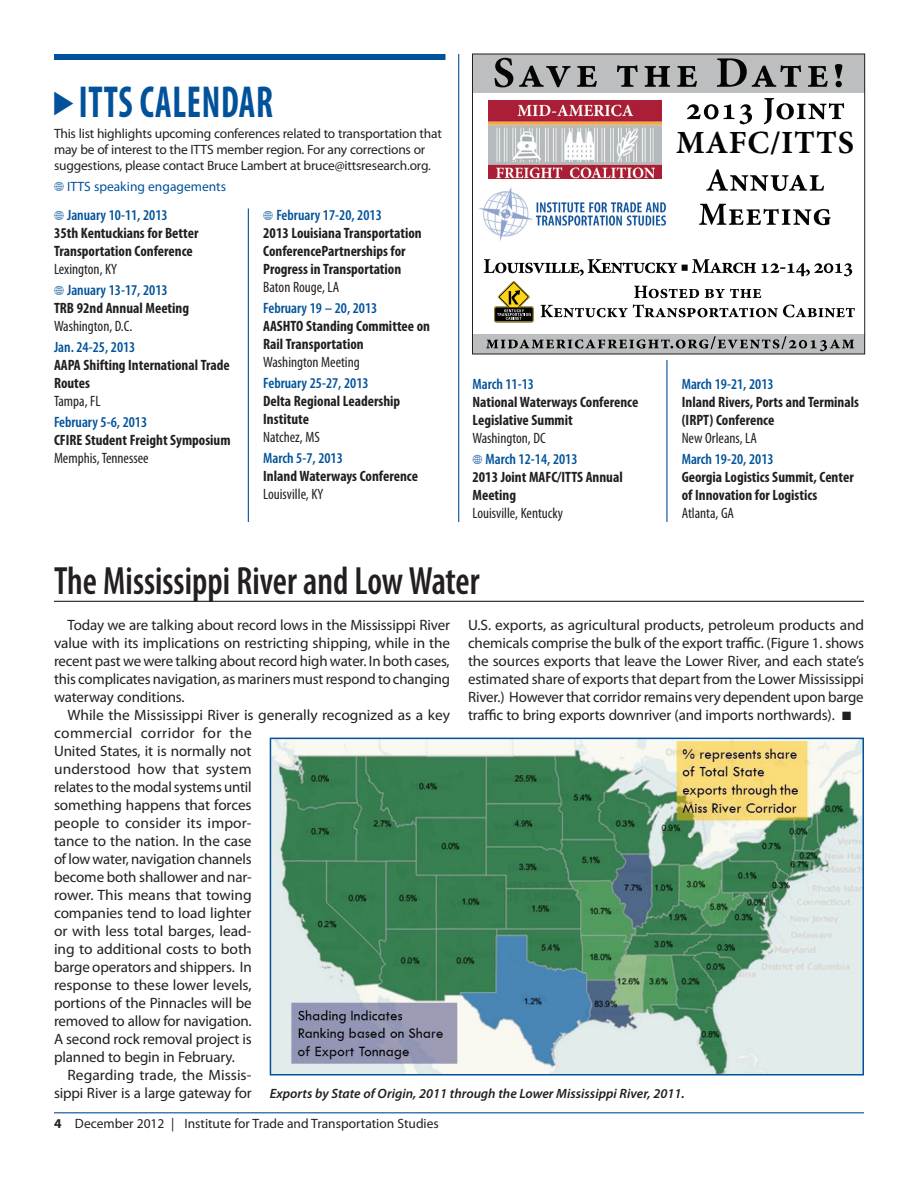
<style>
.page{position:relative;width:918px;height:1188px;background:#fff}
.page>*{position:absolute;margin:0;border:0;box-sizing:border-box;transform-origin:0 0}
.section_hed{font:700 condensed 45px "Myriad Pro";letter-spacing:.02em;color:#01529a;scale:.8 1}
.Head_2{font:600 condensed 39.6px "Myriad Pro";color:#231f20;scale:.91 1}
.t1{font:700 32.4px "Minion Pro";letter-spacing:.02em;color:#040503}
.t2{font:700 21px "Minion Pro";color:#040503}
.Body{font:15px/18px "Myriad Pro";letter-spacing:-.01em;color:#231f20;text-align:justify}
.Calendar_conference{font:700 condensed 15px/18px "Myriad Pro";color:#231f20}
.Calendar_date{font:600 condensed 15px "Myriad Pro";color:#01529a}
.Calendar_location{font:condensed 15px "Myriad Pro";color:#231f20}
.Folio_Left{font:13.5px/16.2px "Myriad Pro";letter-spacing:-.015em;color:#231f20}
.t3{font:italic 600 13.5px "Myriad Pro";color:#231f20}
.Folio_Left-2{font:13.5px "Myriad Pro";color:#01529a}
.s1{font-family:"Carta"}
.s2{font-family:"Carta";font-weight:400;font-stretch:normal;font-size:13.5px}
.s3{font-weight:700}
</style>
<div class="page">
<hr style="left:54px;top:1112px;width:810px;height:1px;background:#01529a">
<div style="left:54px;top:54px;width:391px;height:6px;background:#01529a"></div>
<hr style="left:248px;top:208px;width:1px;height:314px;background:#01529a">
<hr style="left:666px;top:360px;width:2px;height:162px;background:#01529a">
<hr style="left:458px;top:54px;width:1px;height:468px;background:#01529a">
<img style="left:489px;top:101px;width:172px;height:78px">
<div style="left:472px;top:54px;width:393px;height:38px;background:#bdbec0"></div>
<svg style="left:494px;top:58px;width:349px;height:29px"></svg>
<svg style="left:687px;top:98px;width:157px;height:26px"></svg>
<svg style="left:706px;top:169px;width:118px;height:22px"></svg>
<svg style="left:699px;top:204px;width:132px;height:21px"></svg>
<div style="left:472px;top:335px;width:393px;height:19px;background:#bdbec0"></div>
<svg style="left:486px;top:336px;width:368px;height:15px"></svg>
<svg style="left:484px;top:259px;width:371px;height:63px"></svg>
<img style="left:479px;top:187px;width:188px;height:54px">
<div style="left:472px;top:54px;width:393px;height:300px;border:1px solid #231f20"></div>
<hr style="left:54px;top:601px;width:810px;height:1px;background:#231f20">
<img style="left:273px;top:741px;width:588px;height:332px">
<div style="left:270px;top:738px;width:594px;height:338px;border:2px solid #01529a"></div>
<p class="section_hed" style="left:79px;top:74px;width:244px">ITTS Calendar</p>
<p class="Folio_Left" style="left:54px;top:125px;width:389px">This list highlights upcoming conferences related to transportation that may be of interest to the ITTS member region. For any corrections or suggestions, please contact Bruce Lambert at bruce@ittsresearch.org.</p>
<p class="Folio_Left-2" style="left:54px;top:178px;width:174px"><span class="s1">C</span> ITTS speaking engagements</p>
<p class="Calendar_date" style="left:54px;top:207px;width:115px"><span class="s2">C</span> January 10-11, 2013</p>
<p class="Calendar_conference" style="left:54px;top:223px;width:146px">35th Kentuckians for Better<br>Transportation Conference</p>
<p class="Calendar_location" style="left:54px;top:260px;width:65px">Lexington, KY</p>
<p class="Calendar_date" style="left:54px;top:282px;width:115px"><span class="s2">C</span> January 13-17, 2013</p>
<p class="Calendar_conference" style="left:54px;top:298px;width:137px">TRB 92nd Annual Meeting</p>
<p class="Calendar_location" style="left:54px;top:317px;width:80px">Washington, D.C.</p>
<p class="Calendar_date" style="left:54px;top:339px;width:83px">Jan. 24-25, 2013</p>
<p class="Calendar_conference" style="left:54px;top:355px;width:177px">AAPA Shifting International Trade<br>Routes</p>
<p class="Calendar_location" style="left:54px;top:392px;width:48px">Tampa, FL</p>
<p class="Calendar_date" style="left:54px;top:414px;width:95px">February 5-6, 2013</p>
<p class="Calendar_conference" style="left:54px;top:430px;width:7px">CFIRE</p>
<p class="Calendar_conference" style="left:85px;top:430px;width:147px">Student Freight Symposium</p>
<p class="Calendar_location" style="left:54px;top:449px;width:96px">Memphis, Tennessee</p>
<p class="Calendar_date" style="left:263px;top:207px;width:120px"><span class="s2">C</span> February 17-20, 2013</p>
<p class="Calendar_conference" style="left:263px;top:223px;width:160px">2013 Louisiana Transportation<br>ConferencePartnerships for<br>Progress in Transportation</p>
<p class="Calendar_location" style="left:263px;top:278px;width:78px">Baton Rouge, LA</p>
<p class="Calendar_date" style="left:263px;top:300px;width:116px">February 19 – 20, 2013</p>
<p class="Calendar_conference" style="left:263px;top:316px;width:8px">AASHTO</p>
<p class="Calendar_conference" style="left:263px;top:316px;width:168px;text-indent:43px">Standing Committee on<br>Rail Transportation</p>
<p class="Calendar_location" style="left:263px;top:353px;width:98px">Washington Meeting</p>
<p class="Calendar_date" style="left:263px;top:375px;width:107px">February 25-27, 2013</p>
<p class="Calendar_conference" style="left:263px;top:391px;width:139px">Delta Regional Leadership<br>Institute</p>
<p class="Calendar_location" style="left:263px;top:428px;width:58px">Natchez, MS</p>
<p class="Calendar_date" style="left:263px;top:450px;width:81px">March 5-7, 2013</p>
<p class="Calendar_conference" style="left:263px;top:466px;width:156px">Inland Waterways Conference</p>
<p class="Calendar_location" style="left:263px;top:485px;width:62px">Louisville, KY</p>
<p class="Calendar_date" style="left:472px;top:376px;width:63px">March 11-13</p>
<p class="Calendar_conference" style="left:472px;top:393px;width:167px">National Waterways Conference<br>Legislative Summit</p>
<p class="Calendar_location" style="left:472px;top:429px;width:75px">Washington, DC</p>
<p class="Calendar_date" style="left:472px;top:451px;width:106px"><span class="s2">C</span> March 12-14, 2013</p>
<p class="Calendar_conference" style="left:472px;top:468px;width:65px">2013 Joint MAFC</p>
<p class="Calendar_conference" style="left:557px;top:468px;width:11px">/ITTS</p>
<p class="Calendar_conference" style="left:586px;top:468px;width:39px">Annual</p>
<p class="Calendar_conference" style="left:472px;top:486px;width:45px">Meeting</p>
<p class="Calendar_location" style="left:472px;top:504px;width:92px">Louisville, Kentucky</p>
<p class="Head_2" style="left:54px;top:559px;width:469px">The Mississippi River and Low Water</p>
<p class="t1" style="left:676px;top:120px;width:179px">MAFC/ITTS</p>
<p class="t2" style="left:680px;top:251px;width:10px">■</p>
<p class="Calendar_date" style="left:682px;top:376px;width:93px">March 19-21, 2013</p>
<p class="Calendar_conference" style="left:682px;top:393px;width:179px">Inland Rivers, Ports and Terminals (IRPT) Conference</p>
<p class="Calendar_location" style="left:682px;top:429px;width:77px">New Orleans, LA</p>
<p class="Calendar_date" style="left:682px;top:451px;width:93px">March 19-20, 2013</p>
<p class="Calendar_conference" style="left:682px;top:468px;width:174px">Georgia Logistics Summit, Center of Innovation for Logistics</p>
<p class="Calendar_location" style="left:682px;top:504px;width:54px">Atlanta, GA</p>
<p class="Body" style="left:54px;top:616px;width:398px;text-indent:14px">Today we are talking about record lows in the Mississippi River value with its implications on restricting shipping, while in the recent past we were talking about record high water. In both cases, this complicates navigation, as mariners must respond to changing waterway conditions.</p>
<p class="Body" style="left:54px;top:706px;width:398px;text-align:left;text-indent:14px">While the Mississippi River is generally recognized as a key commercial corridor for the<br>United States, it is normally not<br>understood how that system<br>relates to the modal systems until<br>something happens that forces<br>people to consider its impor-<br>tance to the nation. In the case<br>of low water, navigation channels<br>become both shallower and nar-<br>rower. This means that towing<br>companies tend to load lighter<br>or with less total barges, lead-<br>ing to additional costs to both<br>barge operators and shippers. In<br>response to these lower levels,<br>portions of the Pinnacles will be<br>removed to allow for navigation.<br>A second rock removal project is<br>planned to begin in February.</p>
<p class="Body" style="left:54px;top:1066px;width:199px;text-align:right">Regarding trade, the Missis&shy;sippi River is a large gateway for</p>
<p class="Body" style="left:468px;top:616px;width:398px">U.S. exports, as agricultural products, petroleum products and chemicals comprise the bulk of the export traffic. (Figure 1. shows the sources exports that leave the Lower River, and each state’s estimated share of exports that depart from the Lower Mississippi River.) However that corridor remains very dependent upon barge traffic to bring exports downriver (and imports northwards). ■</p>
<p class="t3" style="left:270px;top:1085px;width:416px">Exports by State of Origin, 2011 through the Lower Mississippi River, 2011.</p>
<p class="Folio_Left" style="left:54px;top:1116px;width:386px"><span class="s3">4</span> December 2012 | Institute for Trade and Transportation Studies</p>
</div>
